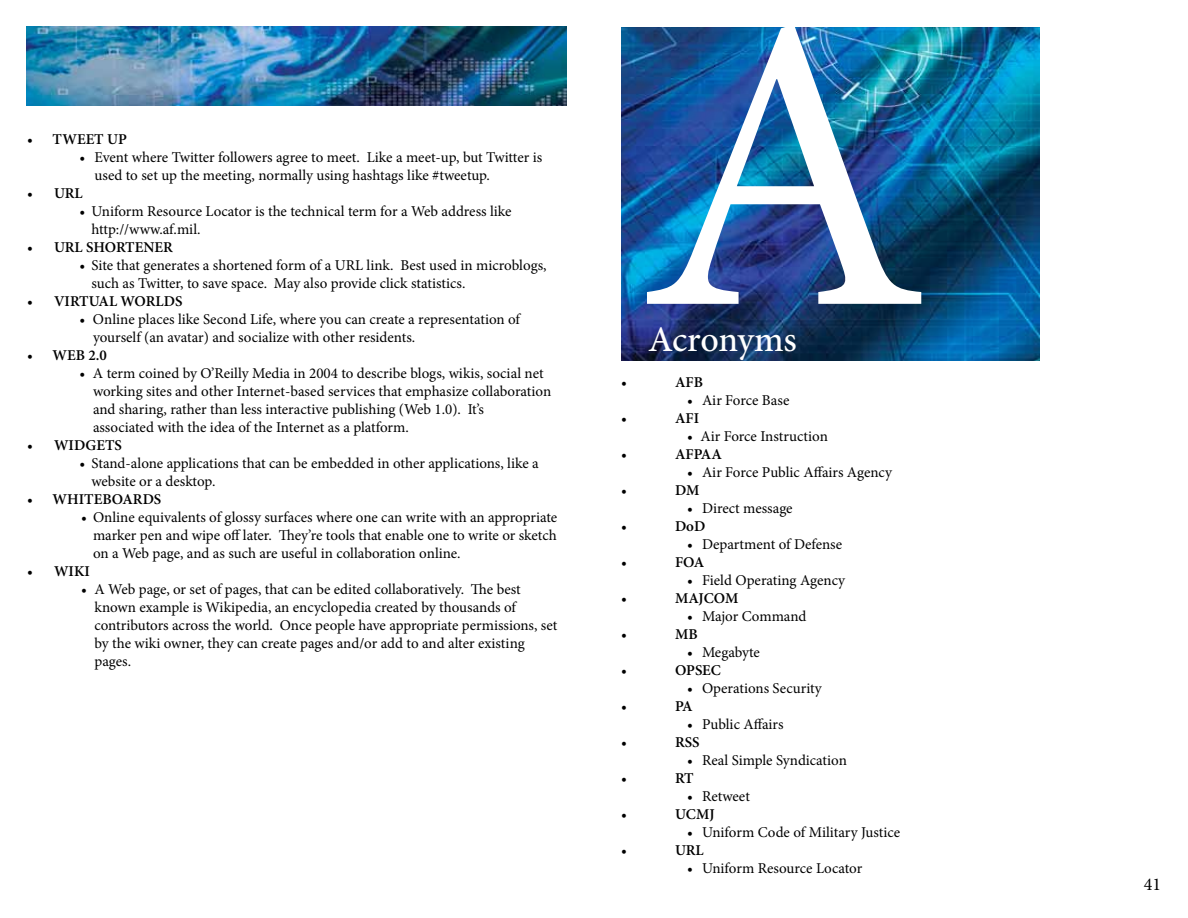
<style>
.page{position:relative;width:1188px;height:918px;background:#fff}
.page>*{position:absolute;margin:0;border:0;box-sizing:border-box;transform-origin:0 0}
.t1{font:420px "Minion Pro";color:#fff}
.t2{font:500 36px "Minion Pro";letter-spacing:-.01em;color:#fff}
.t3{font:18px "Minion Pro";color:#000}
.t4{font:15px/18px "Minion Pro";color:#000}
.t5{font:600 15px "Minion Pro";color:#000}
.s1{font-weight:400}
</style>
<div class="page">
<img style="left:27px;top:27px;width:540px;height:79px">
<img style="left:621px;top:27px;width:419px;height:333px">
<p class="t5" style="left:27px;top:129px;width:101px"><span class="s1">•</span> TWEET UP</p>
<p class="t4" style="left:94px;top:148px;width:449px;text-indent:-15px">• Event where Twitter followers agree to meet. Like a meet-up, but Twitter is used to set up the meeting, normally using hashtags like #tweetup.</p>
<p class="t5" style="left:27px;top:183px;width:57px"><span class="s1">•</span> URL</p>
<p class="t4" style="left:92px;top:202px;width:422px;text-indent:-12px">• Uniform Resource Locator is the technical term for a Web address like http://www.af.mil.</p>
<p class="t5" style="left:27px;top:237px;width:147px"><span class="s1">•</span> URL SHORTENER</p>
<p class="t4" style="left:92px;top:256px;width:457px;text-indent:-12px">• Site that generates a shortened form of a URL link. Best used in microblogs, such as Twitter, to save space. May also provide click statistics.</p>
<p class="t5" style="left:27px;top:291px;width:157px"><span class="s1">•</span> VIRTUAL WORLDS</p>
<p class="t4" style="left:93px;top:310px;width:429px;text-indent:-14px">• Online places like Second Life, where you can create a representation of yourself (an avatar) and socialize with other residents.</p>
<p class="t5" style="left:27px;top:345px;width:81px"><span class="s1">•</span> WEB 2.0</p>
<p class="t4" style="left:93px;top:364px;width:460px;text-indent:-14px">• A term coined by O’Reilly Media in 2004 to describe blogs, wikis, social net working sites and other Internet-based services that emphasize collaboration and sharing, rather than less interactive publishing (Web 1.0). It’s<br>associated with the idea of the Internet as a platform.</p>
<p class="t5" style="left:27px;top:435px;width:97px"><span class="s1">•</span> WIDGETS</p>
<p class="t4" style="left:92px;top:454px;width:449px;text-indent:-12px">• Stand-alone applications that can be embedded in other applications, like a website or a desktop.</p>
<p class="t5" style="left:27px;top:489px;width:136px"><span class="s1">•</span> WHITEBOARDS</p>
<p class="t4" style="left:93px;top:508px;width:466px;text-align:justify;text-indent:-12px">• Online equivalents of glossy surfaces where one can write with an appropriate marker pen and wipe off later. They’re tools that enable one to write or sketch on a Web page, and as such are useful in collaboration online.</p>
<p class="t5" style="left:27px;top:561px;width:64px"><span class="s1">•</span> WIKI</p>
<p class="t4" style="left:94px;top:580px;width:465px;text-indent:-14px">• A Web page, or set of pages, that can be edited collaboratively. The best known example is Wikipedia, an encyclopedia created by thousands of contributors across the world. Once people have appropriate permissions, set by the wiki owner, they can create pages and/or add to and alter existing pages.</p>
<h1 class="t1" style="left:639px;top:-112px;width:292px">A</h1>
<h2 class="t2" style="left:648px;top:315px;width:150px">Acronyms</h2>
<p class="t4" style="left:621px;top:373px;width:7px">•</p>
<p class="t5" style="left:675px;top:372px;width:29px">AFB</p>
<p class="t4" style="left:687px;top:391px;width:104px">• Air Force Base</p>
<p class="t4" style="left:621px;top:409px;width:7px">•</p>
<p class="t5" style="left:675px;top:408px;width:26px">AFI</p>
<p class="t4" style="left:687px;top:427px;width:142px">• Air Force Instruction</p>
<p class="t4" style="left:621px;top:445px;width:7px">•</p>
<p class="t5" style="left:675px;top:444px;width:48px">AFPAA</p>
<p class="t4" style="left:687px;top:463px;width:207px">• Air Force Public Affairs Agency</p>
<p class="t4" style="left:621px;top:481px;width:7px">•</p>
<p class="t5" style="left:675px;top:480px;width:26px">DM</p>
<p class="t4" style="left:687px;top:499px;width:107px">• Direct message</p>
<p class="t4" style="left:621px;top:517px;width:7px">•</p>
<p class="t5" style="left:675px;top:516px;width:32px">DoD</p>
<p class="t4" style="left:687px;top:535px;width:157px">• Department of Defense</p>
<p class="t4" style="left:621px;top:553px;width:7px">•</p>
<p class="t5" style="left:675px;top:552px;width:31px">FOA</p>
<p class="t4" style="left:687px;top:571px;width:160px">• Field Operating Agency</p>
<p class="t4" style="left:621px;top:589px;width:7px">•</p>
<p class="t5" style="left:675px;top:588px;width:65px">MAJCOM</p>
<p class="t4" style="left:687px;top:607px;width:121px">• Major Command</p>
<p class="t4" style="left:621px;top:625px;width:7px">•</p>
<p class="t5" style="left:675px;top:624px;width:24px">MB</p>
<p class="t4" style="left:687px;top:643px;width:74px">• Megabyte</p>
<p class="t4" style="left:621px;top:661px;width:7px">•</p>
<p class="t5" style="left:675px;top:660px;width:47px">OPSEC</p>
<p class="t4" style="left:687px;top:679px;width:136px">• Operations Security</p>
<p class="t4" style="left:621px;top:697px;width:7px">•</p>
<p class="t5" style="left:675px;top:696px;width:19px">PA</p>
<p class="t4" style="left:687px;top:715px;width:98px">• Public Affairs</p>
<p class="t4" style="left:621px;top:733px;width:7px">•</p>
<p class="t5" style="left:675px;top:732px;width:26px">RSS</p>
<p class="t4" style="left:687px;top:751px;width:161px">• Real Simple Syndication</p>
<p class="t4" style="left:621px;top:769px;width:7px">•</p>
<p class="t5" style="left:675px;top:768px;width:20px">RT</p>
<p class="t4" style="left:687px;top:787px;width:64px">• Retweet</p>
<p class="t4" style="left:621px;top:805px;width:7px">•</p>
<p class="t5" style="left:675px;top:804px;width:41px">UCMJ</p>
<p class="t4" style="left:687px;top:823px;width:215px">• Uniform Code of Military Justice</p>
<p class="t4" style="left:621px;top:841px;width:7px">•</p>
<p class="t5" style="left:675px;top:840px;width:30px">URL</p>
<p class="t4" style="left:687px;top:859px;width:177px">• Uniform Resource Locator</p>
<p class="t3" style="left:1144px;top:872px;width:19px">41</p>
</div>
